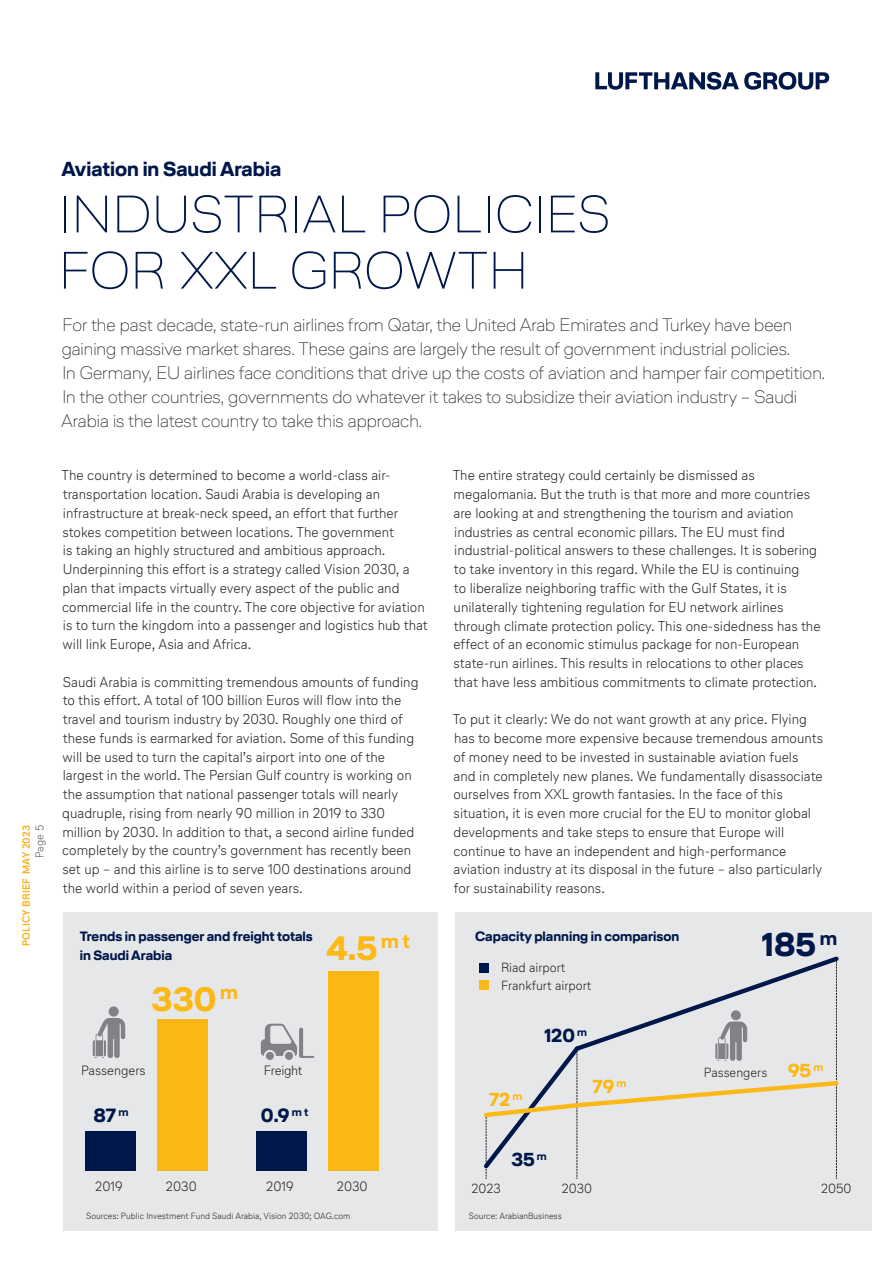
<style>
.page{position:relative;width:893px;height:1263px;background:#fff}
.page>*{position:absolute;margin:0;border:0;box-sizing:border-box;transform-origin:0 0}
.t1{font:100 52.5px/56.2px "Lufthansa Head";letter-spacing:.015em;color:#00174a}
.t2{font:700 33.75px "Lufthansa Head";color:#fcb814}
.t3{font:700 33px "Lufthansa Head";color:#00174a}
.t4{font:700 20.25px "Lufthansa Head";color:#00174a}
.t5{font:700 19.2px "Lufthansa Head";color:#00174a}
.t6{font:700 18.75px "Lufthansa Head";color:#fcb814}
.t7{font:700 18.75px "Lufthansa Head";color:#00174a}
.t8{font:100 18px/24px "Lufthansa Head";color:#231f20}
.t9{font:300 14.25px/18.8px "Lufthansa Text";color:#231f20}
.t10{font:700 13.5px/18.8px "Lufthansa Head";color:#00174a}
.t11{font:300 13.5px "Lufthansa Text";color:#231f20}
.t12{font:300 13.5px "Lufthansa Text";letter-spacing:-.02em;color:#231f20}
.t13{font:300 13.2px/17.5px "Lufthansa Text";color:#231f20}
.t14{font:300 11.25px "Lufthansa Text";color:#57585a}
.t15{font:700 10.5px "Lufthansa Text";letter-spacing:.02em;color:#faaf18}
.t16{font:300 9px "Lufthansa Text";color:#231f20}
</style>
<div class="page">
<svg style="left:595px;top:72px;width:234px;height:18px"></svg>
<div style="left:64px;top:912px;width:374px;height:318px;background:#e6e7e9"></div>
<div style="left:455px;top:912px;width:417px;height:318px;background:#e6e7e9"></div>
<div style="left:157px;top:1019px;width:51px;height:151px;background:#fcb814"></div>
<div style="left:85px;top:1130px;width:51px;height:40px;background:#00174a"></div>
<div style="left:328px;top:971px;width:51px;height:199px;background:#fcb814"></div>
<div style="left:256px;top:1130px;width:51px;height:40px;background:#00174a"></div>
<div style="left:109px;top:1006px;width:10px;height:11px;background:#808285;border-radius:50%"></div>
<svg style="left:93px;top:1018px;width:32px;height:40px"></svg>
<svg style="left:261px;top:1024px;width:53px;height:36px"></svg>
<svg style="left:480px;top:956px;width:359px;height:223px"></svg>
<div style="left:479px;top:963px;width:9px;height:9px;background:#00174a"></div>
<div style="left:479px;top:981px;width:9px;height:9px;background:#fcb814"></div>
<p class="t15" style="left:19px;top:946px;width:123px;rotate:-90deg">POLICY BRIEF MAY 2023</p>
<p class="t14" style="left:32px;top:858px;width:34px;rotate:-90deg">Page 5</p>
<h3 class="t4" style="left:61px;top:155px;width:221px">Aviation in Saudi Arabia</h3>
<h1 class="t1" style="left:59px;top:184px;width:552px">INDUSTRIAL POLICIES<br>FOR XXL GROWTH</h1>
<p class="t8" style="left:61px;top:312px;width:766px">For the past decade, state-run airlines from Qatar, the United Arab Emirates and Turkey have been gaining massive market shares. These gains are largely the result of government industrial policies.<br>In Germany, EU airlines face conditions that drive up the costs of aviation and hamper fair competition.<br>In the other countries, governments do whatever it takes to subsidize their aviation industry – Saudi Arabia is the latest country to take this approach.</p>
<p class="t9" style="left:62px;top:466px;width:368px">The country is determined to become a world-class air&shy;transportation location. Saudi Arabia is developing an infrastructure at break-neck speed, an effort that further stokes competition between locations. The government<br>is taking an highly structured and ambitious approach.<br>Underpinning this effort is a strategy called Vision 2030, a plan that impacts virtually every aspect of the public and commercial life in the country. The core objective for aviation is to turn the kingdom into a passenger and logistics hub that will link Europe, Asia and Africa.</p>
<p class="t9" style="left:62px;top:672px;width:358px">Saudi Arabia is committing tremendous amounts of funding to this effort. A total of 100 billion Euros will flow into the travel and tourism industry by 2030. Roughly one third of these funds is earmarked for aviation. Some of this funding will be used to turn the capital’s airport into one of the largest in the world. The Persian Gulf country is working on the assumption that national passenger totals will nearly quadruple, rising from nearly 90 million in 2019 to 330 million by 2030. In addition to that, a second airline funded completely by the country’s government has recently been set up – and this airline is to serve 100 destinations around the world within a period of seven years.</p>
<p class="t9" style="left:453px;top:466px;width:369px">The entire strategy could certainly be dismissed as megalomania. But the truth is that more and more countries are looking at and strengthening the tourism and aviation industries as central economic pillars. The EU must find industrial-political answers to these challenges. It is sobering to take inventory in this regard. While the EU is continuing<br>to liberalize neighboring traffic with the Gulf States, it is unilaterally tightening regulation for EU network airlines through climate protection policy. This one-sidedness has the effect of an economic stimulus package for non-European state-run airlines. This results in relocations to other places that have less ambitious commitments to climate protection.</p>
<p class="t9" style="left:453px;top:709px;width:372px">To put it clearly: We do not want growth at any price. Flying has to become more expensive because tremendous amounts of money need to be invested in sustainable aviation fuels and in completely new planes. We fundamentally disassociate ourselves from XXL growth fantasies. In the face of this situation, it is even more crucial for the EU to monitor global developments and take steps to ensure that Europe will continue to have an independent and high-performance aviation industry at its disposal in the future – also particularly for sustainability reasons.</p>
<p class="t10" style="left:80px;top:926px;width:235px">Trends in passenger and freight totals in Saudi Arabia</p>
<p class="t10" style="left:475px;top:926px;width:206px">Capacity planning in comparison</p>
<h2 class="t2" style="left:326px;top:924px;width:85px">4.5 <sup>m</sup> <sup>t</sup></h2>
<h2 class="t2" style="left:152px;top:975px;width:88px">330 <sup>m</sup></h2>
<p class="t13" style="left:501px;top:958px;width:92px">Riad airport<br>Frankfurt airport</p>
<h3 class="t7" style="left:544px;top:1022px;width:44px">120 <sup>m</sup></h3>
<h3 class="t3" style="left:762px;top:921px;width:77px">185 <sup>m</sup></h3>
<p class="t11" style="left:81px;top:1061px;width:66px">Passengers</p>
<p class="t12" style="left:264px;top:1061px;width:40px">Freight</p>
<p class="t13" style="left:704px;top:1063px;width:65px">Passengers</p>
<h3 class="t6" style="left:593px;top:1073px;width:35px">79 <sup>m</sup></h3>
<h3 class="t6" style="left:489px;top:1086px;width:35px">72 <sup>m</sup></h3>
<h3 class="t5" style="left:93px;top:1102px;width:37px">87 <sup>m</sup></h3>
<h3 class="t5" style="left:261px;top:1102px;width:49px">0.9 <sup>m</sup> <sup>t</sup></h3>
<h3 class="t7" style="left:511px;top:1146px;width:37px">35 <sup>m</sup></h3>
<h3 class="t6" style="left:788px;top:1057px;width:37px">95 <sup>m</sup></h3>
<p class="t11" style="left:95px;top:1176px;width:29px">2019</p>
<p class="t11" style="left:166px;top:1176px;width:32px">2030</p>
<p class="t11" style="left:266px;top:1176px;width:29px">2019</p>
<p class="t11" style="left:337px;top:1176px;width:32px">2030</p>
<p class="t13" style="left:471px;top:1179px;width:31px">2023</p>
<p class="t13" style="left:562px;top:1179px;width:32px">2030</p>
<p class="t13" style="left:821px;top:1179px;width:32px">2050</p>
<p class="t16" style="left:86px;top:1209px;width:266px">Sources: Public Investment Fund Saudi Arabia, Vision 2030; OAG.com</p>
<p class="t16" style="left:469px;top:1209px;width:94px">Source: ArabianBusiness</p>
</div>
